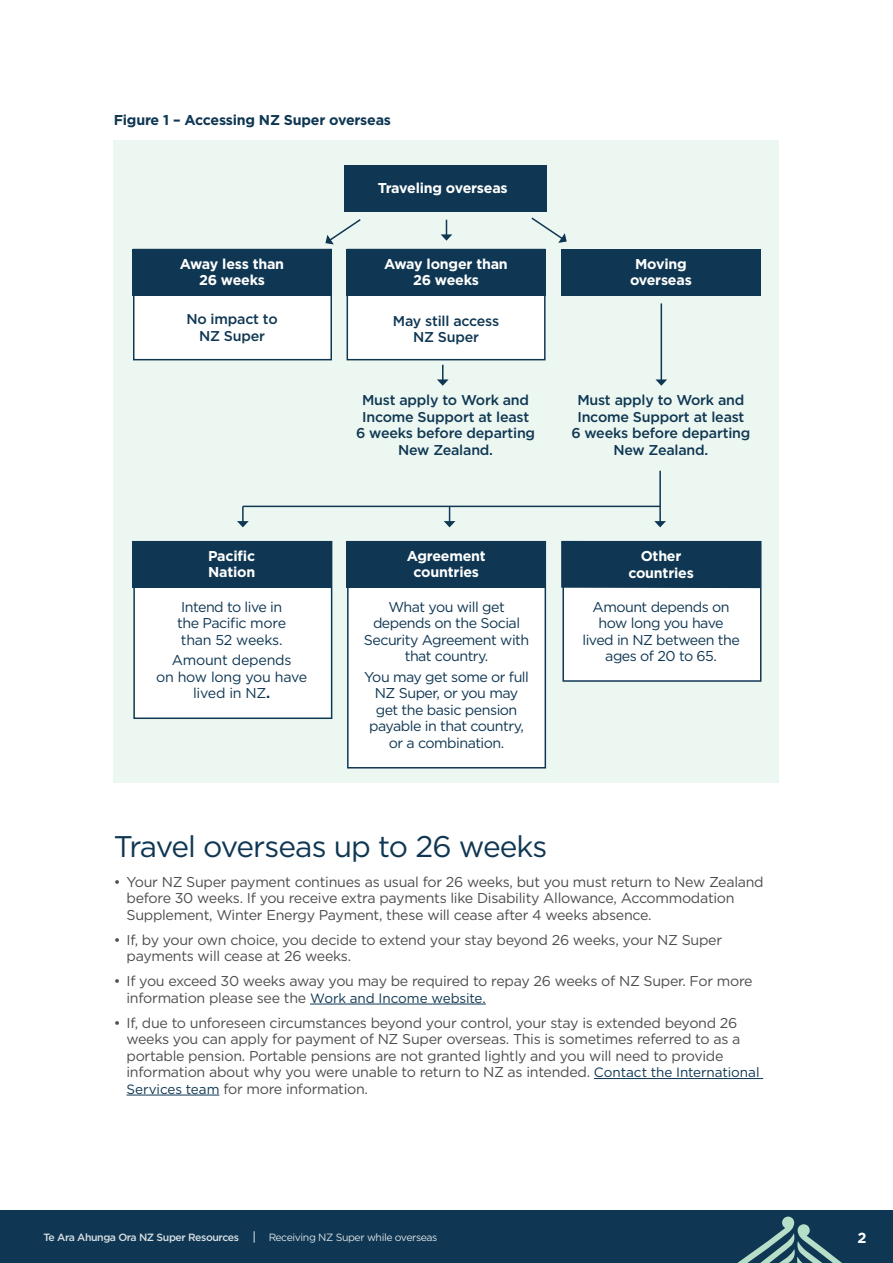
<style>
.page{position:relative;width:893px;height:1263px;background:#fff}
.page>*{position:absolute;margin:0;border:0;box-sizing:border-box;transform-origin:0 0}
.t1{font:29.85px "Gotham";letter-spacing:-.03em;color:#0f3753}
.t2{font:700 14.55px "Gotham";color:#fff}
.t3{font:14.25px/16.5px "Gotham";letter-spacing:-.02em;color:#4d4d4f}
.t4{font:14.25px/16.5px "Gotham";letter-spacing:-.035em;color:#0f3753;text-align:center}
.t5{font:500 14.25px/16.5px "Gotham";letter-spacing:-.015em;color:#0f3753;text-align:center}
.t6{font:700 14.25px/16.5px "Gotham";letter-spacing:-.015em;color:#fff;text-align:center}
.t7{font:14.25px/16.5px "Gotham";letter-spacing:-.015em;color:#0f3753;text-align:center}
.t8{font:700 14.25px "Gotham";letter-spacing:-.015em;color:#0f3753}
.t9{font:500 10.5px "Gotham";letter-spacing:-.04em;color:#fff}
.t10{font:10.5px "Gotham";letter-spacing:-.04em;color:#fff}
.s1{font-weight:700}
.s2{font-size:13.5px;color:#0f3753}
</style>
<div class="page">
<div style="left:0;top:1210px;width:893px;height:53px;background:#0f3753"></div>
<svg style="left:737px;top:1216px;width:105px;height:47px"></svg>
<hr style="left:310px;top:1004px;width:176px;height:1px;background:#0f3753">
<hr style="left:594px;top:1078px;width:169px;height:1px;background:#0f3753">
<hr style="left:126px;top:1095px;width:93px;height:1px;background:#0f3753">
<div style="left:114px;top:140px;width:665px;height:642px;background:#edf7f1"></div>
<div style="left:347px;top:249px;width:199px;height:111px;background:#fff;border:2px solid #0f3753"></div>
<div style="left:344px;top:165px;width:202px;height:47px;background:#0f3753"></div>
<div style="left:561px;top:249px;width:200px;height:47px;background:#0f3753"></div>
<div style="left:347px;top:249px;width:199px;height:47px;background:#0f3753"></div>
<div style="left:133px;top:249px;width:199px;height:111px;background:#fff;border:2px solid #0f3753"></div>
<div style="left:132px;top:249px;width:200px;height:47px;background:#0f3753"></div>
<svg style="left:437px;top:365px;width:12px;height:21px"></svg>
<svg style="left:441px;top:220px;width:11px;height:21px"></svg>
<svg style="left:325px;top:219px;width:36px;height:25px"></svg>
<svg style="left:531px;top:217px;width:36px;height:26px"></svg>
<svg style="left:444px;top:507px;width:11px;height:20px"></svg>
<hr style="left:659px;top:471px;width:2px;height:51px;background:#0f3753">
<svg style="left:654px;top:521px;width:12px;height:6px"></svg>
<svg style="left:237px;top:506px;width:12px;height:21px"></svg>
<hr style="left:243px;top:506px;width:417px;height:1px;background:#0f3753">
<hr style="left:661px;top:303px;width:1px;height:77px;background:#0f3753">
<svg style="left:655px;top:379px;width:12px;height:7px"></svg>
<div style="left:133px;top:541px;width:199px;height:178px;background:#fff;border:2px solid #0f3753"></div>
<div style="left:132px;top:541px;width:200px;height:47px;background:#0f3753"></div>
<div style="left:347px;top:541px;width:199px;height:227px;background:#fff;border:2px solid #0f3753"></div>
<div style="left:346px;top:541px;width:200px;height:47px;background:#0f3753"></div>
<div style="left:562px;top:541px;width:199px;height:141px;background:#fff;border:2px solid #0f3753"></div>
<div style="left:561px;top:541px;width:200px;height:47px;background:#0f3753"></div>
<p class="t8" style="left:114px;top:110px;width:279px">Figure 1 – Accessing NZ Super overseas</p>
<p class="t6" style="left:180px;top:255px;width:106px">Away less than<br>26 weeks</p>
<p class="t5" style="left:186px;top:311px;width:93px">No impact to<br>NZ Super</p>
<p class="t6" style="left:208px;top:547px;width:49px;text-align:left">Pacific<br>Nation</p>
<p class="t4" style="left:177px;top:598px;width:110px;text-align:left">Intend to live in the Pacific more than 52 weeks.</p>
<p class="t7" style="left:156px;top:652px;width:153px">Amount depends<br>on how long you have lived in NZ<span class="s1">.</span></p>
<p class="t6" style="left:378px;top:180px;width:132px">Traveling overseas</p>
<p class="t6" style="left:384px;top:255px;width:125px">Away longer than<br>26 weeks</p>
<p class="t5" style="left:393px;top:312px;width:108px">May still access<br>NZ Super</p>
<p class="t5" style="left:356px;top:392px;width:181px">Must apply to Work and<br>Income Support at least<br>6 weeks before departing<br>New Zealand.</p>
<p class="t6" style="left:630px;top:255px;width:63px">Moving overseas</p>
<p class="t5" style="left:571px;top:392px;width:181px">Must apply to Work and<br>Income Support at least<br>6 weeks before departing<br>New Zealand.</p>
<p class="t6" style="left:407px;top:547px;width:81px">Agreement countries</p>
<p class="t4" style="left:364px;top:598px;width:167px">What you will get depends on the Social<br>Security Agreement with that country.</p>
<p class="t4" style="left:364px;top:668px;width:166px">You may get some or full<br>NZ Super, or you may get the basic pension payable in that country, or a combination.</p>
<p class="t6" style="left:628px;top:548px;width:67px">Other countries</p>
<p class="t4" style="left:582px;top:598px;width:159px">Amount depends on how long you have lived in NZ between the ages of 20 to 65.</p>
<h1 class="t1" style="left:114px;top:828px;width:435px">Travel overseas up to 26 weeks</h1>
<p class="t3" style="left:126px;top:873px;width:639px;text-indent:-13px">• Your NZ Super payment continues as usual for 26 weeks, but you must return to New Zealand before 30 weeks. If you receive extra payments like Disability Allowance, Accommodation<br>Supplement, Winter Energy Payment, these will cease after 4 weeks absence.</p>
<p class="t3" style="left:126px;top:931px;width:597px;text-indent:-13px">• If, by your own choice, you decide to extend your stay beyond 26 weeks, your NZ Super payments will cease at 26 weeks.</p>
<p class="t3" style="left:126px;top:972px;width:628px;text-indent:-13px">• If you exceed 30 weeks away you may be required to repay 26 weeks of NZ Super. For more information please see the <span class="s2">Work and Income website.</span></p>
<p class="t3" style="left:126px;top:1014px;width:634px;text-indent:-13px">• If, due to unforeseen circumstances beyond your control, your stay is extended beyond 26 weeks you can apply for payment of NZ Super overseas. This is sometimes referred to as a portable pension. Portable pensions are not granted lightly and you will need to provide information about why you were unable to return to NZ as intended. <span class="s2">Contact the International Services team</span> for more information.</p>
<p class="t9" style="left:43px;top:1230px;width:197px">Te Ara Ahunga Ora NZ Super Resources</p>
<p class="t10" style="left:268px;top:1230px;width:171px">Receiving NZ Super while overseas</p>
<p class="t2" style="left:857px;top:1228px;width:11px">2</p>
</div>
